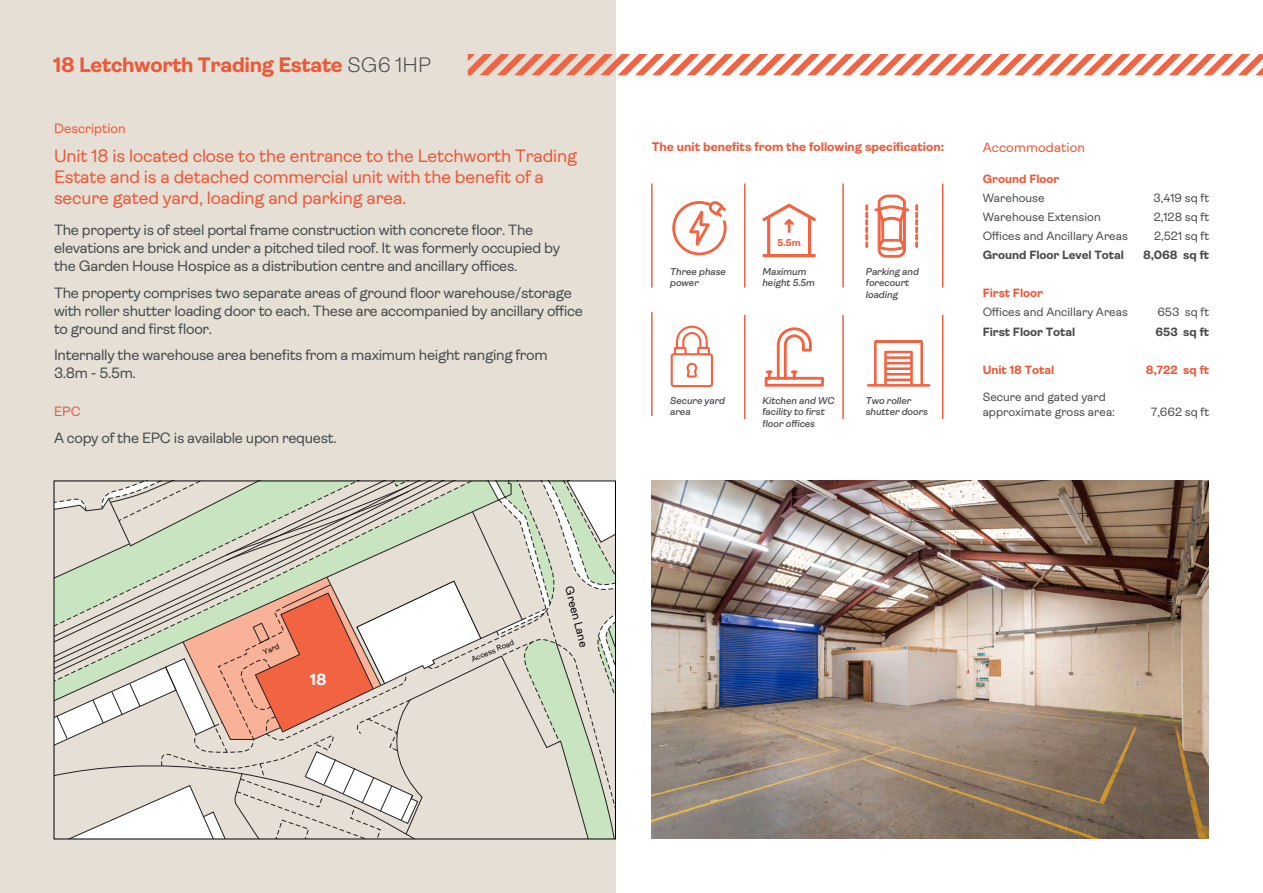
<style>
.page{position:relative;width:1263px;height:893px;background:#fff}
.page>*{position:absolute;margin:0;border:0;box-sizing:border-box;transform-origin:0 0}
.t1{font:700 21px "Ambit";letter-spacing:-.015em;color:#ec5938}
.t2{font:18px/21px "Ambit";letter-spacing:-.01em;color:#ec5938}
.t3{font:700 16.05px "Ambit";color:#fff}
.t4{font:15px/18px "Ambit";letter-spacing:-.02em;color:#474b4e}
.t5{font:13.5px "Ambit";letter-spacing:.01em;color:#ec5938}
.t6{font:700 12.45px "Ambit";color:#ec5938}
.t7{font:12px/15px "Ambit";color:#474b4e}
.t8{font:700 12px "Ambit";color:#474b4e}
.t9{font:700 12px "Ambit";color:#ec5938}
.t10{font:11.7px "Ambit";color:#000}
.t11{font:italic 600 9.9px/11.9px "Ambit";color:#474b4e}
.t12{font:700 9.9px "Ambit";color:#ed5938}
.t13{font:7.8px "Ambit";color:#000}
.s1{font-weight:300;color:#474b4e}
</style>
<div class="page">
<div style="left:0;top:0;width:616px;height:893px;background:#e6dfd5"></div>
<img style="left:652px;top:481px;width:557px;height:358px">
<svg style="left:56px;top:483px;width:558px;height:354px"></svg>
<svg style="left:468px;top:54px;width:795px;height:21px"></svg>
<hr style="left:651px;top:183px;width:1px;height:105px;background:#ed5938">
<hr style="left:842px;top:183px;width:2px;height:105px;background:#ed5938">
<hr style="left:842px;top:315px;width:2px;height:104px;background:#ed5938">
<hr style="left:651px;top:312px;width:1px;height:104px;background:#ed5938">
<hr style="left:744px;top:183px;width:1px;height:105px;background:#ed5938">
<hr style="left:942px;top:183px;width:1px;height:105px;background:#ed5938">
<hr style="left:942px;top:315px;width:1px;height:104px;background:#ed5938">
<hr style="left:744px;top:315px;width:1px;height:104px;background:#ed5938">
<svg style="left:762px;top:204px;width:54px;height:53px"></svg>
<svg style="left:867px;top:341px;width:63px;height:46px"></svg>
<hr style="left:875px;top:341px;width:47px;height:2px;background:#f26342">
<svg style="left:865px;top:194px;width:53px;height:64px"></svg>
<svg style="left:671px;top:326px;width:42px;height:61px"></svg>
<svg style="left:672px;top:201px;width:55px;height:55px"></svg>
<svg style="left:764px;top:327px;width:60px;height:60px"></svg>
<h1 class="t1" style="left:54px;top:53px;width:379px">18 Letchworth Trading Estate <span class="s1">SG6 1HP</span></h1>
<p class="t5" style="left:54px;top:121px;width:73px">Description</p>
<p class="t2" style="left:54px;top:146px;width:525px">Unit 18 is located close to the entrance to the Letchworth Trading<br>Estate and is a detached commercial unit with the benefit of a secure gated yard, loading and parking area.</p>
<p class="t4" style="left:54px;top:221px;width:508px">The property is of steel portal frame construction with concrete floor. The elevations are brick and under a pitched tiled roof. It was formerly occupied by the Garden House Hospice as a distribution centre and ancillary offices.</p>
<p class="t4" style="left:54px;top:283px;width:530px">The property comprises two separate areas of ground floor warehouse/storage with roller shutter loading door to each. These are accompanied by ancillary office to ground and first floor.</p>
<p class="t4" style="left:54px;top:346px;width:495px">Internally the warehouse area benefits from a maximum height ranging from<br>3.8m - 5.5m.</p>
<p class="t5" style="left:54px;top:404px;width:28px">EPC</p>
<p class="t4" style="left:54px;top:429px;width:284px">A copy of the EPC is available upon request.</p>
<p class="t13" style="left:262px;top:648px;width:19px;rotate:-23deg">Yard</p>
<p class="t3" style="left:310px;top:671px;width:18px">18</p>
<p class="t13" style="left:470px;top:656px;width:47px;rotate:-23deg">Access Road</p>
<p class="t10" style="left:575px;top:585px;width:64px;rotate:76deg">Green Lane</p>
<p class="t6" style="left:652px;top:140px;width:294px">The unit benefits from the following specification:</p>
<p class="t11" style="left:670px;top:265px;width:57px">Three phase power</p>
<p class="t12" style="left:777px;top:237px;width:25px">5.5m</p>
<p class="t11" style="left:762px;top:265px;width:54px">Maximum height 5.5m</p>
<p class="t11" style="left:866px;top:265px;width:55px">Parking and forecourt loading</p>
<p class="t11" style="left:670px;top:394px;width:56px">Secure yard area</p>
<p class="t11" style="left:762px;top:394px;width:74px">Kitchen and WC facility to first floor offices</p>
<p class="t11" style="left:866px;top:394px;width:64px">Two roller shutter doors</p>
<p class="t5" style="left:983px;top:139px;width:104px">Accommodation</p>
<p class="t9" style="left:983px;top:172px;width:78px">Ground Floor</p>
<p class="t7" style="left:983px;top:190px;width:64px">Warehouse</p>
<p class="t7" style="left:1153px;top:190px;width:57px">3,419 sq ft</p>
<p class="t7" style="left:983px;top:209px;width:120px">Warehouse Extension</p>
<p class="t7" style="left:1154px;top:209px;width:57px">2,128 sq ft</p>
<p class="t7" style="left:983px;top:229px;width:147px">Offices and Ancillary Areas</p>
<p class="t7" style="left:1154px;top:229px;width:57px">2,521 sq ft</p>
<p class="t8" style="left:983px;top:248px;width:143px">Ground Floor Level Total</p>
<p class="t8" style="left:1143px;top:248px;width:68px">8,068 sq ft</p>
<p class="t9" style="left:983px;top:287px;width:62px">First Floor</p>
<p class="t7" style="left:983px;top:305px;width:147px">Offices and Ancillary Areas</p>
<p class="t7" style="left:1157px;top:305px;width:53px">653 sq ft</p>
<p class="t8" style="left:983px;top:325px;width:94px">First Floor Total</p>
<p class="t8" style="left:1155px;top:325px;width:55px">653 sq ft</p>
<p class="t9" style="left:983px;top:363px;width:73px">Unit 18 Total</p>
<p class="t9" style="left:1146px;top:363px;width:65px">8,722 sq ft</p>
<p class="t7" style="left:983px;top:390px;width:134px">Secure and gated yard approximate gross area:</p>
<p class="t7" style="left:1151px;top:405px;width:59px">7,662 sq ft</p>
</div>
